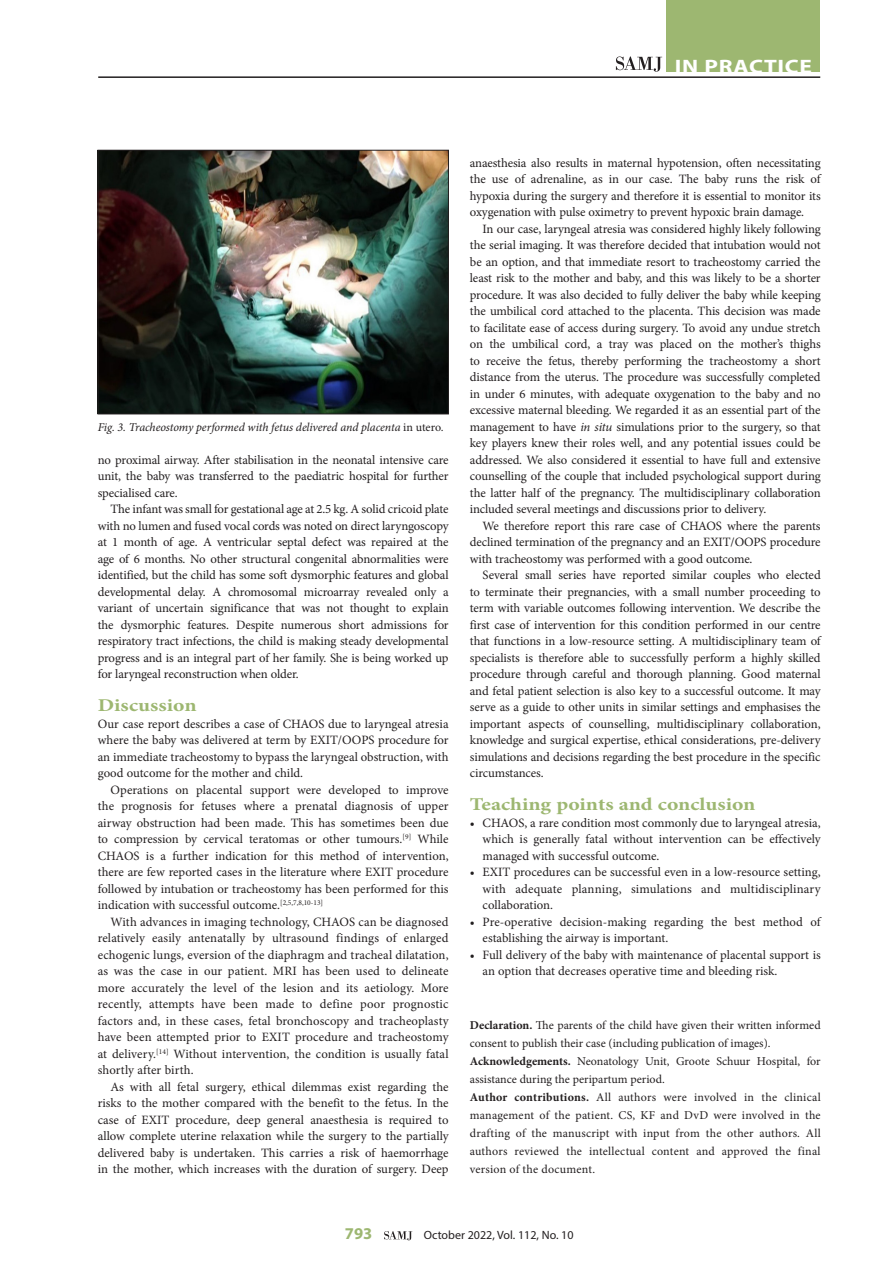
<style>
.page{position:relative;width:893px;height:1263px;background:#fff}
.page>*{position:absolute;margin:0;border:0;box-sizing:border-box;transform-origin:0 0}
.t1{font:700 19.5px "Myriad Pro";letter-spacing:.03em;color:#fff;scale:1.2 1}
.B_HEAD{font:700 18px "Minion Pro";color:#9db771;scale:1.2 1}
.t2{font:700 16.5px "Myriad Pro";color:#9db771}
.BODY_TEXT_INDENT{font:12.75px/16.5px "Minion Pro";letter-spacing:-.01em;color:#231f20;text-align:justify}
.BULLET_TEXT_1ST_LEVE{font:12.75px/16.5px "Minion Pro";color:#231f20;text-align:justify}
.BODY_TEXT_1ST_PARAGR{font:12.75px/16.5px "Minion Pro";color:#231f20;text-align:justify}
.ACKNOWLEGEMENTS{font:12px/18px "Minion Pro";color:#231f20}
.CAPTIONS{font:italic 12px "Minion Pro";letter-spacing:-.01em;color:#231f20}
.t3{font:12px "Myriad Pro";color:#231f20}
.s1{font-style:normal}
.s2{font-style:italic}
.s3{font-weight:700}
</style>
<div class="page">
<svg style="left:384px;top:1231px;width:28px;height:9px"></svg>
<hr style="left:98px;top:76px;width:722px;height:2px;background:#231f20">
<div style="left:667px;top:0;width:153px;height:72px;background:#9db771"></div>
<svg style="left:616px;top:57px;width:46px;height:15px"></svg>
<img style="left:100px;top:152px;width:347px;height:260px">
<div style="left:98px;top:150px;width:351px;height:264px;border:1px solid #231f20"></div>
<h1 class="t1" style="left:675px;top:54px;width:116px">IN PRACTICE</h1>
<p class="CAPTIONS" style="left:98px;top:419px;width:348px">Fig. 3. Tracheostomy performed with fetus delivered and placenta <span class="s1">in utero</span>.</p>
<p class="BODY_TEXT_INDENT" style="left:98px;top:451px;width:352px">no proximal airway. After stabilisation in the neonatal intensive care unit, the baby was transferred to the paediatric hospital for further specialised care.</p>
<p class="BODY_TEXT_INDENT" style="left:98px;top:501px;width:352px;text-indent:13px">The infant was small for gestational age at 2.5 kg. A solid cricoid plate with no lumen and fused vocal cords was noted on direct laryngoscopy at 1 month of age. A ventricular septal defect was repaired at the age of 6 months. No other structural congenital abnormalities were identified, but the child has some soft dysmorphic features and global developmental delay. A chromosomal microarray revealed only a variant of uncertain significance that was not thought to explain the dysmorphic features. Despite numerous short admissions for respiratory tract infections, the child is making steady developmental progress and is an integral part of her family. She is being worked up for laryngeal reconstruction when older.</p>
<h2 class="B_HEAD" style="left:98px;top:693px;width:84px">Discussion</h2>
<p class="BODY_TEXT_1ST_PARAGR" style="left:98px;top:715px;width:352px">Our case report describes a case of CHAOS due to laryngeal atresia where the baby was delivered at term by EXIT/OOPS procedure for an immediate tracheostomy to bypass the laryngeal obstruction, with good outcome for the mother and child.</p>
<p class="BODY_TEXT_INDENT" style="left:98px;top:781px;width:352px;text-indent:13px">Operations on placental support were developed to improve the prognosis for fetuses where a prenatal diagnosis of upper airway obstruction had been made. This has sometimes been due to compression by cervical teratomas or other tumours.<sup>[9]</sup> While CHAOS is a further indication for this method of intervention, there are few reported cases in the literature where EXIT procedure followed by intubation or tracheostomy has been performed for this indication with successful outcome.<sup>[2,5,7,8,10-13]</sup></p>
<p class="BODY_TEXT_INDENT" style="left:98px;top:913px;width:352px;text-indent:13px">With advances in imaging technology, CHAOS can be diagnosed relatively easily antenatally by ultrasound findings of enlarged echogenic lungs, eversion of the diaphragm and tracheal dilatation, as was the case in our patient. MRI has been used to delineate more accurately the level of the lesion and its aetiology. More recently, attempts have been made to define poor prognostic factors and, in these cases, fetal bronchoscopy and tracheoplasty have been attempted prior to EXIT procedure and tracheostomy at delivery.<sup>[14]</sup> Without intervention, the condition is usually fatal shortly after birth.</p>
<p class="BODY_TEXT_INDENT" style="left:98px;top:1078px;width:352px;text-indent:13px">As with all fetal surgery, ethical dilemmas exist regarding the risks to the mother compared with the benefit to the fetus. In the case of EXIT procedure, deep general anaesthesia is required to allow complete uterine relaxation while the surgery to the partially delivered baby is undertaken. This carries a risk of haemorrhage in the mother, which increases with the duration of surgery. Deep</p>
<p class="BODY_TEXT_INDENT" style="left:470px;top:154px;width:352px">anaesthesia also results in maternal hypotension, often necessitating the use of adrenaline, as in our case. The baby runs the risk of hypoxia during the surgery and therefore it is essential to monitor its oxygenation with pulse oximetry to prevent hypoxic brain damage.</p>
<p class="BODY_TEXT_INDENT" style="left:470px;top:220px;width:352px;text-indent:13px">In our case, laryngeal atresia was considered highly likely following the serial imaging. It was therefore decided that intubation would not be an option, and that immediate resort to tracheostomy carried the least risk to the mother and baby, and this was likely to be a shorter procedure. It was also decided to fully deliver the baby while keeping the umbilical cord attached to the placenta. This decision was made to facilitate ease of access during surgery. To avoid any undue stretch on the umbilical cord, a tray was placed on the mother’s thighs to receive the fetus, thereby performing the tracheostomy a short distance from the uterus. The procedure was successfully completed in under 6 minutes, with adequate oxygenation to the baby and no excessive maternal bleeding. We regarded it as an essential part of the management to have <span class="s2">in situ</span> simulations prior to the surgery, so that key players knew their roles well, and any potential issues could be addressed. We also considered it essential to have full and extensive counselling of the couple that included psychological support during the latter half of the pregnancy. The multidisciplinary collaboration included several meetings and discussions prior to delivery.</p>
<p class="BODY_TEXT_INDENT" style="left:470px;top:517px;width:352px;text-indent:13px">We therefore report this rare case of CHAOS where the parents declined termination of the pregnancy and an EXIT/OOPS procedure with tracheostomy was performed with a good outcome.</p>
<p class="BODY_TEXT_INDENT" style="left:470px;top:567px;width:352px;text-indent:13px">Several small series have reported similar couples who elected to terminate their pregnancies, with a small number proceeding to term with variable outcomes following intervention. We describe the first case of intervention for this condition performed in our centre that functions in a low-resource setting. A multidisciplinary team of specialists is therefore able to successfully perform a highly skilled procedure through careful and thorough planning. Good maternal and fetal patient selection is also key to a successful outcome. It may serve as a guide to other units in similar settings and emphasises the important aspects of counselling, multidisciplinary collaboration, knowledge and surgical expertise, ethical considerations, pre-delivery simulations and decisions regarding the best procedure in the specific circumstances.</p>
<h2 class="B_HEAD" style="left:470px;top:792px;width:240px">Teaching points and conclusion</h2>
<p class="BULLET_TEXT_1ST_LEVE" style="left:483px;top:814px;width:340px;text-indent:-13px">• CHAOS, a rare condition most commonly due to laryngeal atresia, which is generally fatal without intervention can be effectively managed with successful outcome.</p>
<p class="BULLET_TEXT_1ST_LEVE" style="left:483px;top:864px;width:340px;text-indent:-13px">• EXIT procedures can be successful even in a low-resource setting, with adequate planning, simulations and multidisciplinary collaboration.</p>
<p class="BULLET_TEXT_1ST_LEVE" style="left:483px;top:913px;width:339px;text-indent:-13px">• Pre-operative decision-making regarding the best method of establishing the airway is important.</p>
<p class="BULLET_TEXT_1ST_LEVE" style="left:483px;top:946px;width:340px;text-indent:-13px">• Full delivery of the baby with maintenance of placental support is an option that decreases operative time and bleeding risk.</p>
<p class="ACKNOWLEGEMENTS" style="left:470px;top:1016px;width:352px"><span class="s3">Declaration.</span> The parents of the child have given their written informed consent to publish their case (including publication of images).</p>
<p class="ACKNOWLEGEMENTS" style="left:470px;top:1052px;width:352px"><span class="s3">Acknowledgements.</span> Neonatology Unit, Groote Schuur Hospital, for assistance during the peripartum period.</p>
<p class="ACKNOWLEGEMENTS" style="left:470px;top:1088px;width:352px;text-align:justify"><span class="s3">Author contributions.</span> All authors were involved in the clinical management of the patient. CS, KF and DvD were involved in the drafting of the manuscript with input from the other authors. All authors reviewed the intellectual content and approved the final version of the document.</p>
<p class="t2" style="left:345px;top:1223px;width:29px">793</p>
<p class="t3" style="left:424px;top:1228px;width:151px">October 2022, Vol. 112, No. 10</p>
</div>
